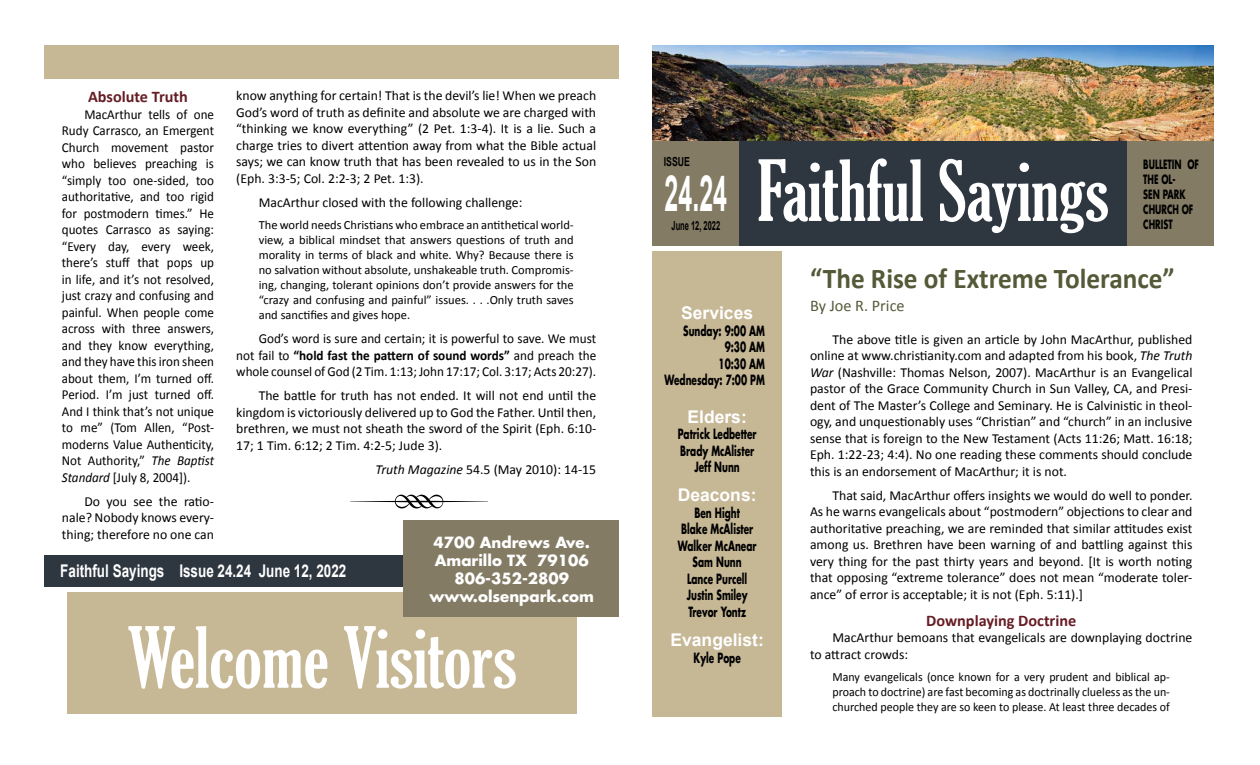
<style>
.page{position:relative;width:1260px;height:765px;background:#fff}
.page>*{position:absolute;margin:0;border:0;box-sizing:border-box;transform-origin:0 0}
.t1{font:87.5px "Type Embellishments One Let Plain";color:#000;scale:.9 1}
.t2{font:extra-condensed 81.25px "Gloucester";color:#fff}
.t3{font:700 50px "Arial";color:#fff;scale:.5 1}
.t4{font:700 28.75px "Calibri";color:#545a38;scale:.95 1}
.t5{font:700 17.5px "Arial";color:#fff;scale:.77 1}
.t6{font:700 17.5px "Arial";color:#fff}
.t7{font:700 16.25px "Calibri";color:#661d25}
.t8{font:16.25px "Calibri";color:#545a38}
.t9{font:700 15px/18px "Futura Std";color:#fff;text-align:center}
.t10{font:13.75px/16.5px "Calibri";color:#000;text-align:justify}
.t11{font:13.75px/16.5px "Calibri";color:#000;text-align:justify;scale:.95 1}
.t12{font:700 13.75px/16.5px "Futura Std";color:#000;text-align:center;scale:.65 1}
.t13{font:13.75px/16.5px "Calibri";color:#000;text-align:justify;scale:.96 1}
.t14{font:12.5px/15px "Calibri";color:#000;text-align:justify}
.t15{font:12.5px/15px "Calibri";color:#000;text-align:justify;scale:.96 1}
.t16{font:700 12.5px/15px "Futura Std";color:#000;scale:.65 1}
.t17{font:700 12.5px "Arial";color:#000;scale:.6 1}
.t18{font:700 12.5px "Arial";color:#000;scale:.7 1}
.s1{font-weight:700}
.s2{font-style:italic}
</style>
<div class="page">
<div style="left:44px;top:45px;width:575px;height:34px;background:#c6b795"></div>
<div style="left:652px;top:251px;width:130px;height:466px;background:#c6b795"></div>
<img style="left:652px;top:45px;width:562px;height:97px">
<div style="left:739px;top:142px;width:388px;height:104px;background:#2e3640"></div>
<div style="left:1127px;top:142px;width:87px;height:104px;background:#837b64"></div>
<div style="left:652px;top:141px;width:87px;height:105px;background:#837b64"></div>
<div style="left:68px;top:592px;width:509px;height:121px;background:#c6b795"></div>
<div style="left:45px;top:555px;width:561px;height:31px;background:#2e3640"></div>
<div style="left:404px;top:521px;width:215px;height:96px;background:#837b64"></div>
<p class="t10" style="left:236px;top:87px;width:362px">know anything for certain! That is the devil’s lie! When we preach God’s word of truth as definite and absolute we are charged with “thinking we know everything” (2 Pet. 1:3-4). It is a lie. Such a charge tries to divert attention away from what the Bible actual says; we can know truth that has been revealed to us in the Son (Eph. 3:3-5; Col. 2:2-3; 2 Pet. 1:3).</p>
<p class="t10" style="left:259px;top:193px;width:265px">MacArthur closed with the following challenge:</p>
<p class="t14" style="left:259px;top:217px;width:316px">The world needs Christians who embrace an antithetical world&shy;view, a biblical mindset that answers questions of truth and morality in terms of black and white. Why? Because there is no salvation without absolute, unshakeable truth. Compromis&shy;ing, changing, tolerant opinions don’t provide answers for the “crazy and confusing and painful” issues. . . .Only truth saves and sanctifies and gives hope.</p>
<p class="t13" style="left:236px;top:330px;width:377px;text-indent:23px">God’s word is sure and certain; it is powerful to save. We must not fail to <span class="s1">“hold fast the pattern of sound words”</span> and preach the whole counsel of God (2 Tim. 1:13; John 17:17; Col. 3:17; Acts 20:27).</p>
<p class="t10" style="left:236px;top:387px;width:362px;text-indent:22px">The battle for truth has not ended. It will not end until the kingdom is victoriously delivered up to God the Father. Until then, brethren, we must not sheath the sword of the Spirit (Eph. 6:10- 17; 1 Tim. 6:12; 2 Tim. 4:2-5; Jude 3).</p>
<p class="t10" style="left:375px;top:460px;width:222px"><span class="s2">Truth Magazine</span> 54.5 (May 2010): 14-15</p>
<h1 class="t1" style="left:347px;top:467px;width:163px">R</h1>
<p class="t7" style="left:88px;top:87px;width:101px">Absolute Truth</p>
<p class="t11" style="left:62px;top:105px;width:162px;text-indent:22px">MacArthur tells of one Rudy Carrasco, an Emergent Church movement pastor who believes preaching is “simply too one-sided, too authoritative, and too rigid for postmodern times.” He quotes Carrasco as saying: “Every day, every week, there’s stuff that pops up in life, and it’s not resolved, just crazy and confusing and painful. When people come across with three answers, and they know everything, and they have this iron sheen about them, I’m turned off.<br>Period. I’m just turned off.<br>And I think that’s not unique to me” (Tom Allen, “Post&shy;moderns Value Authenticity, Not Authority,” <span class="s2">The Baptist Standard</span> [July 8, 2004]).</p>
<p class="t10" style="left:62px;top:492px;width:154px;text-indent:22px">Do you see the ratio&shy;nale? Nobody knows every&shy;thing; therefore no one can</p>
<p class="t9" style="left:429px;top:533px;width:166px">4700 Andrews Ave.<br>Amarillo TX 79106<br>806-352-2809 www.olsenpark.com</p>
<p class="t5" style="left:60px;top:559px;width:373px">Faithful Sayings Issue 24.24 June 12, 2022</p>
<h2 class="t2" style="left:127px;top:611px;width:391px">Welcome Visitors</h2>
<p class="t18" style="left:664px;top:154px;width:39px">ISSUE</p>
<h3 class="t3" style="left:665px;top:161px;width:127px">24.24</h3>
<p class="t17" style="left:672px;top:217px;width:83px">June 12, 2022</p>
<h2 class="t2" style="left:757px;top:145px;width:353px">Faithful Sayings</h2>
<p class="t16" style="left:1143px;top:157px;width:87px">BULLETIN OF<br>THE OL-<br>SEN PARK<br>CHURCH OF<br>CHRIST</p>
<p class="t6" style="left:681px;top:301px;width:73px">Services</p>
<p class="t12" style="left:664px;top:322px;width:156px;text-align:right">Sunday: 9:00 AM<br>9:30 AM<br>10:30 AM<br>Wednesday: 7:00 PM</p>
<p class="t6" style="left:688px;top:405px;width:61px">Elders:</p>
<p class="t12" style="left:678px;top:425px;width:123px">Patrick Ledbetter<br>Brady McAlister<br>Jeff Nunn</p>
<p class="t6" style="left:678px;top:484px;width:80px">Deacons:</p>
<p class="t12" style="left:678px;top:504px;width:123px">Ben Hight<br>Blake McAlister<br>Walker McAnear<br>Sam Nunn<br>Lance Purcell<br>Justin Smiley<br>Trevor Yontz</p>
<p class="t6" style="left:671px;top:628px;width:95px">Evangelist:</p>
<p class="t12" style="left:694px;top:649px;width:74px">Kyle Pope</p>
<h3 class="t4" style="left:810px;top:261px;width:385px">“The Rise of Extreme Tolerance”</h3>
<p class="t8" style="left:810px;top:295px;width:96px">By Joe R. Price</p>
<p class="t10" style="left:810px;top:330px;width:384px;text-indent:22px">The above title is given an article by John MacArthur, published online at www.christianity.com and adapted from his book, <span class="s2">The Truth War</span> (Nashville: Thomas Nelson, 2007). MacArthur is an Evangelical pastor of the Grace Community Church in Sun Valley, CA, and Presi&shy;dent of The Master’s College and Seminary. He is Calvinistic in theol&shy;ogy, and unquestionably uses “Christian” and “church” in an inclusive sense that is foreign to the New Testament (Acts 11:26; Matt. 16:18; Eph. 1:22-23; 4:4). No one reading these comments should conclude this is an endorsement of MacArthur; it is not.</p>
<p class="t10" style="left:810px;top:486px;width:384px;text-indent:22px">That said, MacArthur offers insights we would do well to ponder.<br>As he warns evangelicals about “postmodern” objections to clear and authoritative preaching, we are reminded that similar attitudes exist among us. Brethren have been warning of and battling against this very thing for the past thirty years and beyond. [It is worth noting that opposing “extreme tolerance” does not mean “moderate toler&shy;ance” of error is acceptable; it is not (Eph. 5:11).]</p>
<p class="t7" style="left:926px;top:610px;width:152px">Downplaying Doctrine</p>
<p class="t10" style="left:810px;top:629px;width:384px;text-indent:22px">MacArthur bemoans that evangelicals are downplaying doctrine to attract crowds:</p>
<p class="t15" style="left:832px;top:669px;width:353px">Many evangelicals (once known for a very prudent and biblical ap&shy;proach to doctrine) are fast becoming as doctrinally clueless as the un&shy;churched people they are so keen to please. At least three decades of</p>
</div>
